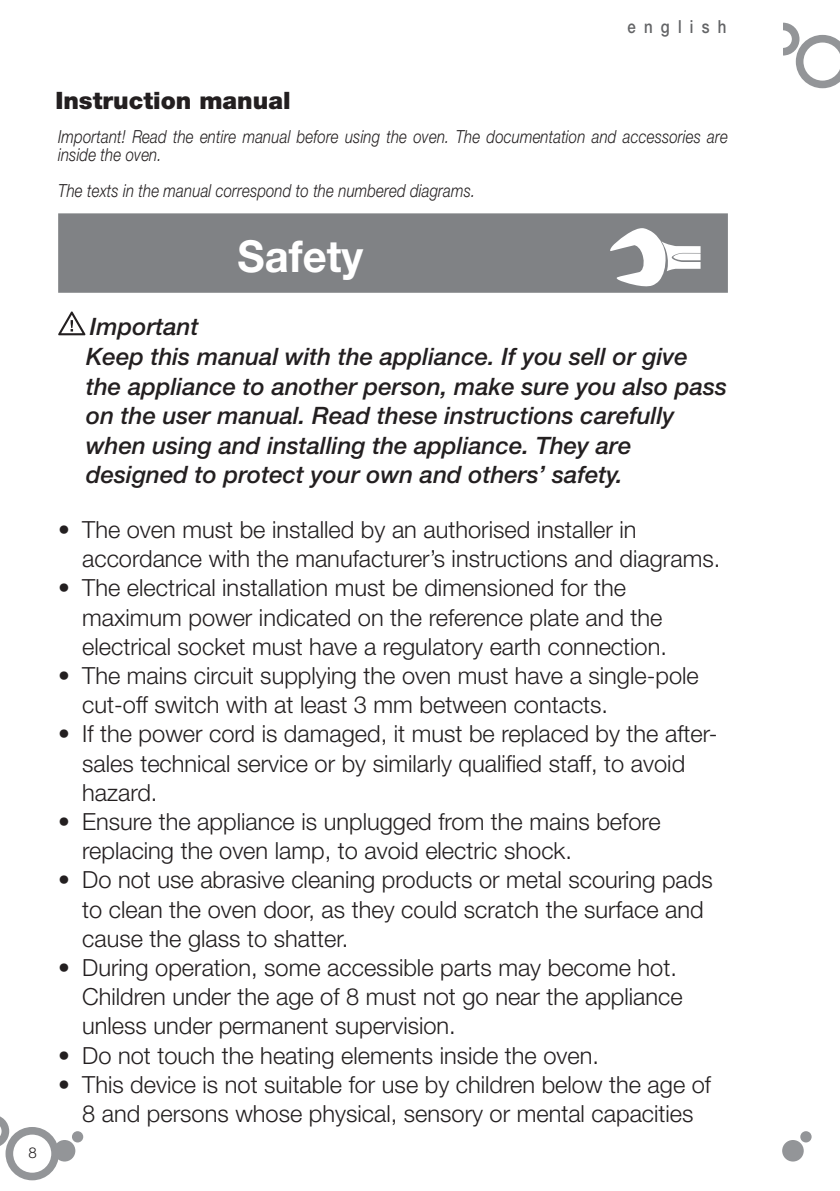
<style>
.page{position:relative;width:840px;height:1191px;background:#fff}
.page>*{position:absolute;margin:0;border:0;box-sizing:border-box;transform-origin:0 0}
.t1{font:700 44px "Helvetica Neue LT Std";color:#fff;scale:.95 1}
.t2{font:italic 500 24px/29.6px "Helvetica Neue LT Std";color:#231f20}
.t3{font:900 24px "Helvetica Neue LT Std";color:#231f20}
.t4{font:300 23.6px/29.2px "Helvetica Neue LT Std";color:#231f20}
.t5{font:italic 300 18px/18px "Helvetica Neue LT Std";letter-spacing:.01em;color:#231f20;scale:.83 1}
.t6{font:500 18px "Helvetica Neue LT Std";letter-spacing:.55em;color:#636466;scale:.83 1}
.t7{font:300 15px "Helvetica Neue LT Std";color:#231f20}
</style>
<div class="page">
<svg style="left:0;top:1116px;width:9px;height:31px"></svg>
<div style="left:6px;top:1127px;width:53px;height:53px;border:8px solid #939598;border-radius:50%"></div>
<div style="left:54px;top:1140px;width:21px;height:21px;background:#939598;border-radius:50%"></div>
<div style="left:72px;top:1131px;width:11px;height:11px;background:#939598;border-radius:50%"></div>
<div style="left:781px;top:1140px;width:22px;height:21px;background:#939598;border-radius:50%"></div>
<div style="left:799px;top:1131px;width:12px;height:11px;background:#939598;border-radius:50%"></div>
<div style="left:59px;top:214px;width:667px;height:78px;background:#808285"></div>
<div style="left:58px;top:213px;width:669px;height:80px;border:2px solid #808285"></div>
<svg style="left:610px;top:228px;width:90px;height:59px"></svg>
<svg style="left:58px;top:311px;width:28px;height:24px"></svg>
<svg style="left:783px;top:23px;width:56px;height:65px"></svg>
<p class="t6" style="left:627px;top:20px;width:121px">english</p>
<p class="t7" style="left:28px;top:1147px;width:10px">8</p>
<p class="t3" style="left:55px;top:92px;width:237px">Instruction manual</p>
<p class="t5" style="left:58px;top:129px;width:808px">Important! Read the entire manual before using the oven. The documentation and accessories are inside the oven.</p>
<p class="t5" style="left:58px;top:183px;width:504px">The texts in the manual correspond to the numbered diagrams.</p>
<h1 class="t1" style="left:237px;top:240px;width:134px">Safety</h1>
<p class="t2" style="left:86px;top:315px;width:642px">Important<br>Keep this manual with the appliance. If you sell or give the appliance to another person, make sure you also pass on the user manual. Read these instructions carefully when using and installing the appliance. They are designed to protect your own and others’ safety.</p>
<p class="t4" style="left:82px;top:518px;width:639px;text-indent:-24px">• The oven must be installed by an authorised installer in accordance with the manufacturer’s instructions and diagrams.</p>
<p class="t4" style="left:82px;top:576px;width:586px;text-indent:-24px">• The electrical installation must be dimensioned for the maximum power indicated on the reference plate and the electrical socket must have a regulatory earth connection.</p>
<p class="t4" style="left:82px;top:664px;width:617px;text-indent:-24px">• The mains circuit supplying the oven must have a single-pole cut-off switch with at least 3 mm between contacts.</p>
<p class="t4" style="left:82px;top:722px;width:636px;text-indent:-24px">• If the power cord is damaged, it must be replaced by the after&shy;sales technical service or by similarly qualified staff, to avoid hazard.</p>
<p class="t4" style="left:82px;top:810px;width:579px;text-indent:-24px">• Ensure the appliance is unplugged from the mains before replacing the oven lamp, to avoid electric shock.</p>
<p class="t4" style="left:82px;top:868px;width:631px;text-indent:-24px">• Do not use abrasive cleaning products or metal scouring pads to clean the oven door, as they could scratch the surface and cause the glass to shatter.</p>
<p class="t4" style="left:82px;top:956px;width:601px;text-indent:-24px">• During operation, some accessible parts may become hot.<br>Children under the age of 8 must not go near the appliance unless under permanent supervision.</p>
<p class="t4" style="left:58px;top:1043px;width:542px">• Do not touch the heating elements inside the oven.</p>
<p class="t4" style="left:58px;top:1072px;width:654px;text-align:center">• This device is not suitable for use by children below the age of<br>8 and persons whose physical, sensory or mental capacities</p>
</div>
